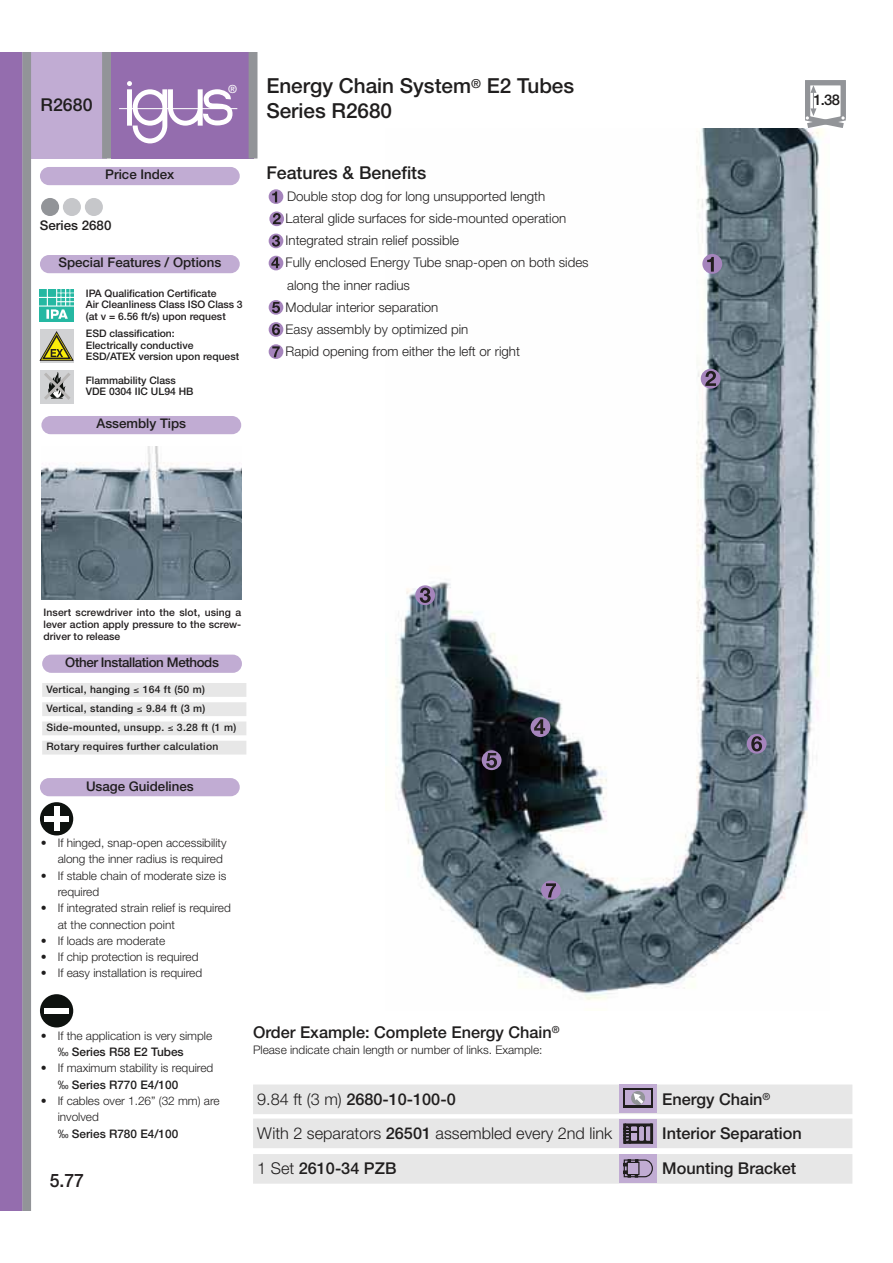
<style>
.page{position:relative;width:893px;height:1263px;background:#fff}
.page>*{position:absolute;margin:0;border:0;box-sizing:border-box;transform-origin:0 0}
.t1{font:500 20.7px/24.9px "Helvetica Neue";color:#201e1e}
.t2{font:500 18.6px "Helvetica Neue";color:#221e1f;scale:.95 1}
.t3{font:500 17.7px "Helvetica Neue";color:#201e1e}
.t4{font:500 16.35px "Helvetica Neue";color:#201e1e}
.t5{font:300 16.35px "Helvetica Neue";color:#201e1e}
.t6{font:500 14.85px "Helvetica Neue";color:#201e1e}
.t7{font:300 13.35px/22.2px "Helvetica Neue";color:#201e1e}
.t8{font:500 13.35px "Helvetica Neue";color:#201e1e}
.t9{font:500 13.35px "Helvetica Neue";letter-spacing:-.03em;color:#201e1e}
.t10{font:300 11.85px/16.2px "Helvetica Neue";color:#201e1e}
.t11{font:500 11.85px "Helvetica Neue";color:#201e1e}
.t12{font:500 11.25px "Helvetica Neue";color:#fff}
.t13{font:500 10.35px/11.9px "Helvetica Neue";color:#221e1f}
.t14{font:500 10.35px/19.2px "Helvetica Neue";letter-spacing:.025em;color:#201e1e}
.t15{font:500 10.35px/11.9px "Helvetica Neue";color:#201e1e}
.s1{font-weight:300}
.s2{font-weight:500}
</style>
<div class="page">
<div style="left:253px;top:1085px;width:599px;height:29px;background:#e7e7e7"></div>
<div style="left:253px;top:1119px;width:599px;height:29px;background:#e7e7e7"></div>
<div style="left:253px;top:1154px;width:599px;height:30px;background:#e7e7e7"></div>
<img style="left:394px;top:129px;width:429px;height:871px">
<div style="left:619px;top:1084px;width:38px;height:28px;background:#c1acd3"></div>
<hr style="left:651px;top:1088px;width:2px;height:20px;background:#201e1e">
<hr style="left:623px;top:1088px;width:2px;height:20px;background:#201e1e">
<hr style="left:625px;top:1106px;width:26px;height:2px;background:#201e1e">
<hr style="left:624px;top:1088px;width:28px;height:2px;background:#201e1e">
<svg style="left:630px;top:1091px;width:16px;height:15px"></svg>
<div style="left:619px;top:1120px;width:38px;height:28px;background:#c1acd3"></div>
<div style="left:650px;top:1124px;width:3px;height:20px;border:1px solid #201e1e"></div>
<div style="left:623px;top:1124px;width:3px;height:20px;border:1px solid #201e1e"></div>
<div style="left:625px;top:1141px;width:27px;height:3px;border:1px solid #201e1e"></div>
<svg style="left:623px;top:1124px;width:29px;height:19px"></svg>
<div style="left:619px;top:1154px;width:38px;height:28px;background:#c1acd3"></div>
<svg style="left:623px;top:1159px;width:30px;height:19px"></svg>
<svg style="left:269px;top:189px;width:14px;height:15px"></svg>
<svg style="left:272px;top:192px;width:5px;height:10px"></svg>
<svg style="left:269px;top:211px;width:15px;height:15px"></svg>
<svg style="left:273px;top:213px;width:8px;height:11px"></svg>
<div style="left:269px;top:234px;width:14px;height:14px;background:#a584bc;border-radius:50%"></div>
<svg style="left:272px;top:235px;width:8px;height:12px"></svg>
<div style="left:269px;top:256px;width:14px;height:14px;background:#a584bc;border-radius:50%"></div>
<svg style="left:271px;top:257px;width:8px;height:11px"></svg>
<div style="left:269px;top:300px;width:14px;height:15px;background:#a584bc;border-radius:50%"></div>
<svg style="left:272px;top:302px;width:8px;height:11px"></svg>
<div style="left:269px;top:322px;width:14px;height:15px;background:#a584bc;border-radius:50%"></div>
<svg style="left:272px;top:324px;width:8px;height:11px"></svg>
<div style="left:269px;top:344px;width:14px;height:15px;background:#a584bc;border-radius:50%"></div>
<svg style="left:272px;top:346px;width:8px;height:11px"></svg>
<div style="left:27px;top:52px;width:80px;height:107px;background:#c1acd3"></div>
<div style="left:111px;top:52px;width:142px;height:107px;background:#946dae"></div>
<svg style="left:119px;top:81px;width:118px;height:62px"></svg>
<div style="left:22px;top:52px;width:9px;height:1159px;background:#929498"></div>
<div style="left:249px;top:52px;width:8px;height:107px;background:#929498"></div>
<div style="left:0;top:52px;width:22px;height:1159px;background:#946dae"></div>
<div style="left:102px;top:52px;width:9px;height:107px;background:#929498"></div>
<div style="left:63px;top:198px;width:18px;height:18px;background:#c6c7ca;border-radius:50%"></div>
<div style="left:85px;top:198px;width:18px;height:18px;background:#c6c7ca;border-radius:50%"></div>
<div style="left:41px;top:198px;width:18px;height:18px;background:#929498;border-radius:50%"></div>
<div style="left:40px;top:167px;width:200px;height:18px;background:#c1acd3;border-radius:9px"></div>
<div style="left:40px;top:255px;width:200px;height:18px;background:#c1acd3;border-radius:9px"></div>
<div style="left:41px;top:416px;width:200px;height:18px;background:#c1acd3;border-radius:9px"></div>
<div style="left:40px;top:778px;width:200px;height:18px;background:#c1acd3;border-radius:9px"></div>
<div style="left:40px;top:802px;width:33px;height:33px;background:#0e120f;border-radius:50%"></div>
<div style="left:44px;top:816px;width:25px;height:6px;background:#fff"></div>
<div style="left:54px;top:807px;width:6px;height:24px;background:#fff"></div>
<div style="left:40px;top:994px;width:33px;height:33px;background:#0e120f;border-radius:50%"></div>
<div style="left:44px;top:1008px;width:25px;height:6px;background:#fff"></div>
<svg style="left:40px;top:329px;width:33px;height:34px"></svg>
<svg style="left:40px;top:332px;width:33px;height:28px"></svg>
<div style="left:40px;top:370px;width:33px;height:33px;background:#d1d2d4"></div>
<svg style="left:44px;top:372px;width:26px;height:28px"></svg>
<img style="left:40px;top:289px;width:33px;height:33px">
<svg style="left:805px;top:80px;width:41px;height:48px"></svg>
<img style="left:41px;top:446px;width:200px;height:154px">
<div style="left:702px;top:254px;width:20px;height:20px;background:#a584bc;border-radius:50%"></div>
<svg style="left:707px;top:257px;width:7px;height:15px"></svg>
<div style="left:701px;top:369px;width:19px;height:20px;background:#a584bc;border-radius:50%"></div>
<svg style="left:705px;top:371px;width:11px;height:15px"></svg>
<svg style="left:415px;top:585px;width:20px;height:20px"></svg>
<svg style="left:420px;top:588px;width:11px;height:15px"></svg>
<svg style="left:530px;top:717px;width:20px;height:20px"></svg>
<svg style="left:534px;top:719px;width:11px;height:15px"></svg>
<div style="left:482px;top:750px;width:19px;height:20px;background:#a584bc;border-radius:50%"></div>
<svg style="left:486px;top:753px;width:11px;height:15px"></svg>
<div style="left:747px;top:734px;width:19px;height:20px;background:#a584bc;border-radius:50%"></div>
<svg style="left:751px;top:736px;width:11px;height:15px"></svg>
<div style="left:541px;top:881px;width:20px;height:19px;background:#a584bc;border-radius:50%"></div>
<svg style="left:546px;top:883px;width:10px;height:14px"></svg>
<div style="left:42px;top:655px;width:200px;height:18px;background:#c1acd3;border-radius:9px"></div>
<div style="left:42px;top:683px;width:204px;height:14px;background:#e7e7e7"></div>
<div style="left:42px;top:702px;width:204px;height:14px;background:#e7e7e7"></div>
<div style="left:42px;top:722px;width:204px;height:13px;background:#e7e7e7"></div>
<div style="left:42px;top:741px;width:204px;height:14px;background:#e7e7e7"></div>
<h3 class="t3" style="left:41px;top:99px;width:53px">R2680</h3>
<p class="t8" style="left:105px;top:170px;width:71px">Price Index</p>
<p class="t8" style="left:40px;top:220px;width:73px">Series 2680</p>
<p class="t12" style="left:228px;top:85px;width:10px">®</p>
<p class="t8" style="left:58px;top:258px;width:164px">Special Features / Options</p>
<p class="t13" style="left:86px;top:288px;width:158px">IPA Qualification Certificate<br>Air Cleanliness Class ISO Class 3 (at v = 6.56 ft/s) upon request</p>
<p class="t15" style="left:86px;top:328px;width:155px">ESD classification:<br>Electrically conductive<br>ESD/ATEX version upon request</p>
<p class="t15" style="left:86px;top:375px;width:109px">Flammability Class<br>VDE 0304 IIC UL94 HB</p>
<p class="t8" style="left:96px;top:419px;width:91px">Assembly Tips</p>
<h1 class="t1" style="left:266px;top:76px;width:309px">Energy Chain System<sup>®</sup> E2 Tubes<br>Series R2680</h1>
<h3 class="t3" style="left:266px;top:166px;width:161px">Features &amp; Benefits</h3>
<p class="t7" style="left:286px;top:186px;width:305px">Double stop dog for long unsupported length<br>Lateral glide surfaces for side-mounted operation Integrated strain relief possible<br>Fully enclosed Energy Tube snap-open on both sides along the inner radius<br>Modular interior separation<br>Easy assembly by optimized pin<br>Rapid opening from either the left or right</p>
<p class="t6" style="left:813px;top:95px;width:28px">1.38</p>
<p class="t13" style="left:44px;top:608px;width:199px;text-align:justify">Insert screw driver into the slot, using a lever action apply pressure to the screw&shy;driver to release</p>
<p class="t9" style="left:65px;top:658px;width:155px">Other Installation Methods</p>
<p class="t14" style="left:46px;top:680px;width:191px">Vertical, hanging 164 ft (50 m)<br>Vertical, standing 9.84 ft (3 m)<br>Side-mounted, unsupp. 3.28 ft (1 m)<br>Rotary requires further calculation</p>
<p class="t8" style="left:86px;top:781px;width:109px">Usage Guidelines</p>
<p class="t10" style="left:58px;top:836px;width:170px;text-indent:-17px">• If hinged, snap-open accessibility along the inner radius is required</p>
<p class="t10" style="left:58px;top:869px;width:170px;text-indent:-17px">• If stable chain of moderate size is required</p>
<p class="t10" style="left:58px;top:901px;width:175px;text-indent:-17px">• If integrated strain relief is required at the connection point</p>
<p class="t10" style="left:41px;top:934px;width:126px">• If loads are moderate</p>
<p class="t10" style="left:41px;top:950px;width:159px">• If chip protection is required</p>
<p class="t10" style="left:41px;top:966px;width:163px">• If easy installation is required</p>
<p class="t10" style="left:41px;top:1029px;width:173px">• If the application is very simple</p>
<p class="t11" style="left:72px;top:1048px;width:113px">Series R58 E2 Tubes</p>
<p class="t10" style="left:41px;top:1061px;width:174px">• If maximum stability is required</p>
<p class="t11" style="left:72px;top:1080px;width:108px">Series R770 E4/100</p>
<p class="t10" style="left:58px;top:1094px;width:163px;text-indent:-17px">• If cables over 1.26” (32 mm) are involved</p>
<p class="t11" style="left:72px;top:1129px;width:108px">Series R780 E4/100</p>
<h2 class="t2" style="left:50px;top:1173px;width:38px">5.77</h2>
<h3 class="t4" style="left:253px;top:1026px;width:308px">Order Example: Complete Energy Chain<sup>®</sup></h3>
<p class="t10" style="left:253px;top:1043px;width:291px">Please indicate chain length or number of links. Example:</p>
<h3 class="t4" style="left:257px;top:1093px;width:200px"><span class="s1">9.84 ft (3 m)</span> 2680-10-100-0</h3>
<h3 class="t4" style="left:662px;top:1093px;width:110px">Energy Chain<sup>®</sup></h3>
<h3 class="t5" style="left:257px;top:1127px;width:357px">With 2 separators <span class="s2">26501</span> assembled every 2nd link</h3>
<h3 class="t4" style="left:662px;top:1127px;width:141px">Interior Separation</h3>
<h3 class="t4" style="left:257px;top:1163px;width:141px"><span class="s1">1 Set</span> 2610-34 PZB</h3>
<h3 class="t4" style="left:662px;top:1163px;width:136px">Mounting Bracket</h3>
</div>
